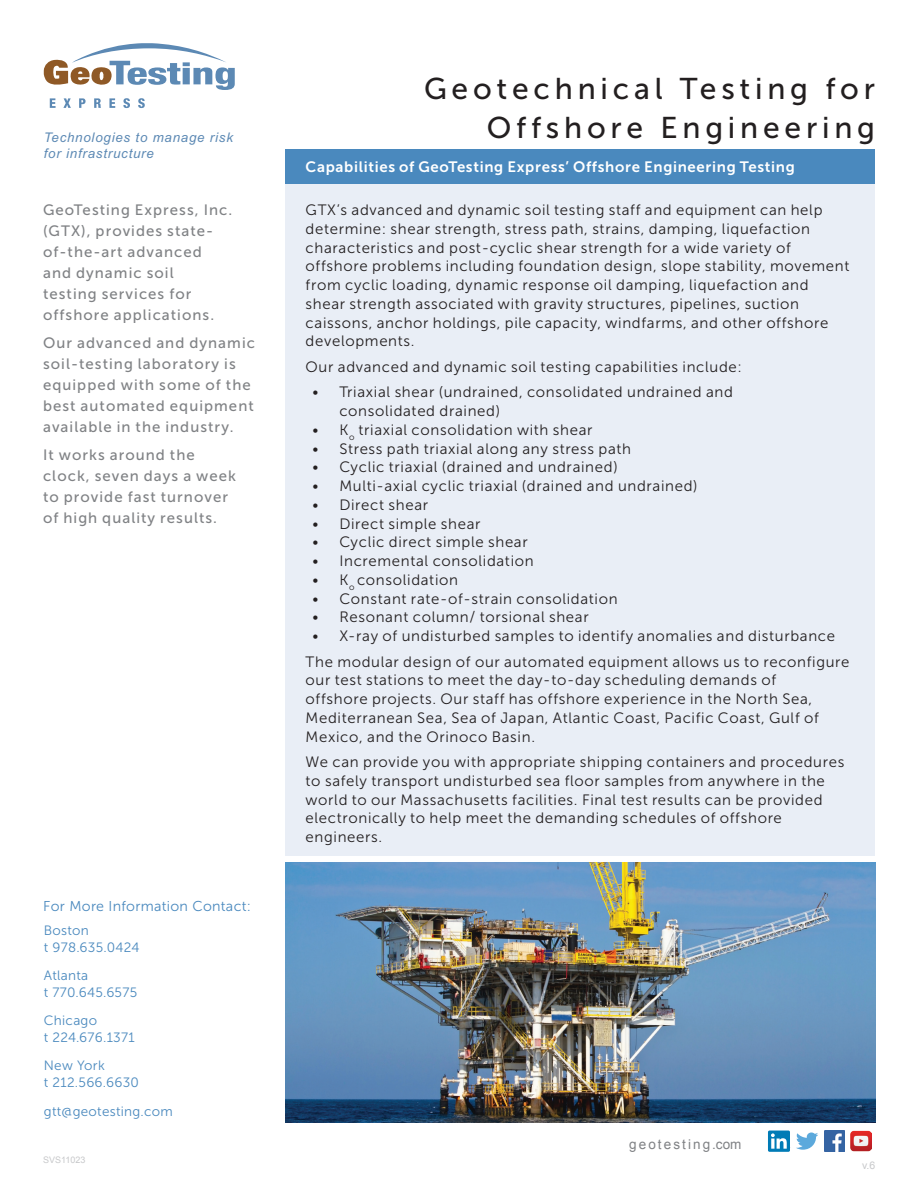
<style>
.page{position:relative;width:918px;height:1188px;background:#fff}
.page>*{position:absolute;margin:0;border:0;box-sizing:border-box;transform-origin:0 0}
.t1{font:30px/39px "Museo Sans 500";letter-spacing:.16em;color:#231f20;text-align:right}
.t2{font:15px/18.8px "Museo Sans 300";letter-spacing:.045em;color:#231f20}
.t3{font:15px/21px "Museo Sans 500";letter-spacing:.07em;color:#808285}
.t4{font:15px "Museo Sans 700";letter-spacing:.045em;color:#fff}
.t5{font:14.25px "Museo Sans 300";letter-spacing:.02em;color:#4a89be}
.t6{font:13.5px/16.5px "Museo Sans 300";letter-spacing:.02em;color:#4a89be}
.t7{font:13.5px "Arial";letter-spacing:.155em;color:#808285}
.t8{font:italic 13.35px/15.8px "Arial";letter-spacing:.06em;color:#5c89b4}
.t9{font:10.5px "Arial";color:#c7c8ca}
.t10{font:9px "Arial";color:#c7c8ca}
</style>
<div class="page">
<svg style="left:44px;top:43px;width:191px;height:47px"></svg>
<svg style="left:50px;top:98px;width:6px;height:10px"></svg>
<svg style="left:63px;top:98px;width:8px;height:10px"></svg>
<svg style="left:79px;top:98px;width:7px;height:10px"></svg>
<svg style="left:94px;top:98px;width:7px;height:10px"></svg>
<svg style="left:109px;top:98px;width:6px;height:10px"></svg>
<svg style="left:123px;top:98px;width:7px;height:10px"></svg>
<svg style="left:138px;top:98px;width:7px;height:10px"></svg>
<img style="left:824px;top:1131px;width:21px;height:21px">
<svg style="left:796px;top:1133px;width:22px;height:17px"></svg>
<div style="left:768px;top:1131px;width:22px;height:21px;background:#007bb6;border-radius:2px"></div>
<svg style="left:771px;top:1133px;width:16px;height:16px"></svg>
<img style="left:851px;top:1131px;width:20px;height:21px">
<div style="left:285px;top:162px;width:590px;height:693px;background:#e9eef6"></div>
<div style="left:285px;top:149px;width:590px;height:35px;background:#4a89be"></div>
<img style="left:286px;top:862px;width:589px;height:260px">
<p class="t8" style="left:44px;top:130px;width:191px">Technologies to manage risk for infrastructure</p>
<p class="t3" style="left:43px;top:199px;width:191px">GeoTesting Express, Inc. (GTX), provides state&shy;of-the-art advanced and dynamic soil<br>testing services for offshore applications.</p>
<p class="t3" style="left:43px;top:332px;width:213px">Our advanced and dynamic soil-testing laboratory is equipped with some of the best automated equipment available in the industry.</p>
<p class="t3" style="left:43px;top:444px;width:195px">It works around the clock, seven days a week to provide fast turnover of high quality results.</p>
<p class="t5" style="left:43px;top:898px;width:209px">For More Information Contact:</p>
<p class="t6" style="left:44px;top:923px;width:97px">Boston<br>t 978.635.0424</p>
<p class="t6" style="left:44px;top:968px;width:95px">Atlanta<br>t 770.645.6575</p>
<p class="t6" style="left:44px;top:1013px;width:92px">Chicago<br>t 224.676.1371</p>
<p class="t6" style="left:44px;top:1058px;width:97px">New York<br>t 212.566.6630</p>
<p class="t6" style="left:44px;top:1103px;width:131px">gtt@geotesting.com</p>
<p class="t10" style="left:43px;top:1154px;width:44px">SVS11023</p>
<h1 class="t1" style="left:424px;top:69px;width:453px">Geotechnical Testing for<br>Offshore Engineering</h1>
<p class="t4" style="left:306px;top:159px;width:491px">Capabilities of GeoTesting Express’ Offshore Engineering Testing</p>
<p class="t2" style="left:306px;top:201px;width:545px">GTX’s advanced and dynamic soil testing staff and equipment can help determine: shear strength, stress path, strains, damping, liquefaction characteristics and post-cyclic shear strength for a wide variety of offshore problems including foundation design, slope stability, movement from cyclic loading, dynamic response oil damping, liquefaction and shear strength associated with gravity structures, pipelines, suction caissons, anchor holdings, pile capacity, windfarms, and other offshore developments.</p>
<p class="t2" style="left:306px;top:357px;width:438px">Our advanced and dynamic soil testing capabilities include:</p>
<p class="t2" style="left:339px;top:383px;width:395px;text-indent:-27px">• Triaxial shear (undrained, consolidated undrained and consolidated drained)</p>
<p class="t2" style="left:312px;top:420px;width:282px">• K<sub>o</sub> triaxial consolidation with shear</p>
<p class="t2" style="left:312px;top:439px;width:320px">• Stress path triaxial along any stress path</p>
<p class="t2" style="left:312px;top:458px;width:307px">• Cyclic triaxial (drained and undrained)</p>
<p class="t2" style="left:312px;top:477px;width:387px">• Multi-axial cyclic triaxial (drained and undrained)</p>
<p class="t2" style="left:312px;top:495px;width:117px">• Direct shear</p>
<p class="t2" style="left:312px;top:514px;width:170px">• Direct simple shear</p>
<p class="t2" style="left:312px;top:533px;width:217px">• Cyclic direct simple shear</p>
<p class="t2" style="left:312px;top:552px;width:223px">• Incremental consolidation</p>
<p class="t2" style="left:312px;top:570px;width:147px">• K<sub>o</sub> consolidation</p>
<p class="t2" style="left:312px;top:589px;width:307px">• Constant rate-of-strain consolidation</p>
<p class="t2" style="left:312px;top:608px;width:278px">• Resonant column/ torsional shear</p>
<p class="t2" style="left:306px;top:623px;width:545px;line-height:25.5px;text-align:center">• X-ray of undisturbed samples to identify anomalies and disturbance<br>The modular design of our automated equipment allows us to reconfigure</p>
<p class="t2" style="left:306px;top:671px;width:515px">our test stations to meet the day-to-day scheduling demands of offshore projects. Our staff has offshore experience in the North Sea, Mediterranean Sea, Sea of Japan, Atlantic Coast, Pacific Coast, Gulf of Mexico, and the Orinoco Basin.</p>
<p class="t2" style="left:306px;top:753px;width:540px">We can provide you with appropriate shipping containers and procedures to safely transport undisturbed sea floor samples from anywhere in the world to our Massachusetts facilities. Final test results can be provided electronically to help meet the demanding schedules of offshore engineers.</p>
<p class="t7" style="left:629px;top:1136px;width:114px">geotesting.com</p>
<p class="t9" style="left:862px;top:1158px;width:15px">v.6</p>
</div>
